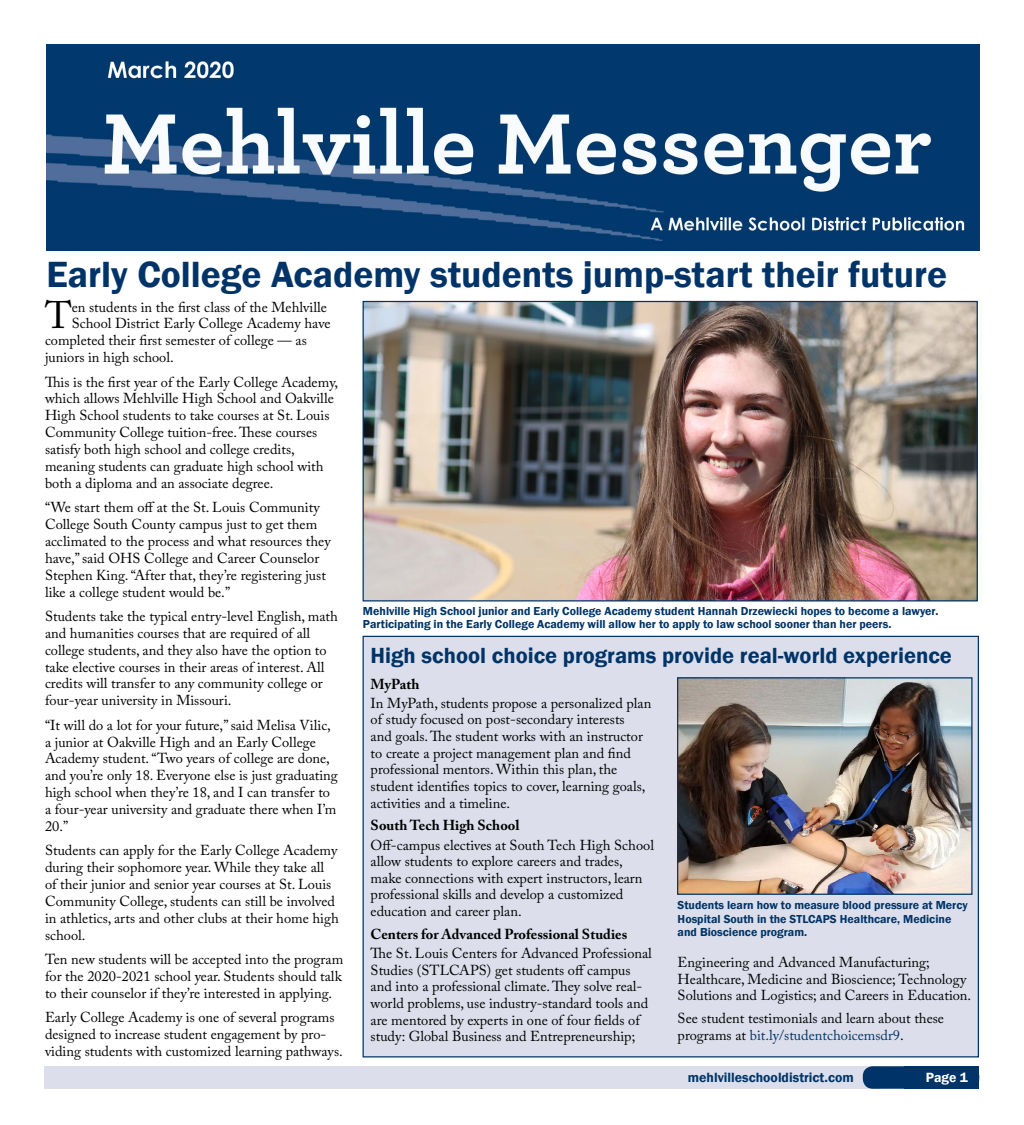
<style>
.page{position:relative;width:1024px;height:1125px;background:#fff}
.page>*{position:absolute;margin:0;border:0;box-sizing:border-box;transform-origin:0 0}
.t1{font:38.12px "Adobe Caslon Pro";color:#000}
.t2{font:600 37.5px "Franklin Gothic";color:#003468}
.t3{font:600 22.5px "Franklin Gothic";color:#003468}
.t4{font:14.38px/16.9px "Adobe Caslon Pro";color:#000}
.t5{font:700 14.38px "Adobe Caslon Pro";color:#000}
.t6{font:600 13.75px "Franklin Gothic";color:#003468}
.t7{font:600 13.75px "Franklin Gothic";color:#fff}
.t8{font:600 11.88px/13.8px "Franklin Gothic";color:#003468}
.s1{color:#003468}
</style>
<div class="page">
<img style="left:364px;top:303px;width:612px;height:297px">
<div style="left:362px;top:636px;width:617px;height:422px;background:#dcdfeb;border:1px solid #003468"></div>
<img style="left:47px;top:44px;width:933px;height:207px">
<div style="left:45px;top:1067px;width:836px;height:22px;background:#dcdfeb"></div>
<div style="left:863px;top:1066px;width:116px;height:23px;background:#003468;border-radius:10px"></div>
<div style="left:904px;top:1066px;width:75px;height:23px;background:#003468"></div>
<img style="left:679px;top:679px;width:291px;height:214px">
<div style="left:677px;top:677px;width:295px;height:218px;border:1px solid #003468"></div>
<h2 class="t2" style="left:47px;top:252px;width:902px">Early College Academy students jump-start their future</h2>
<h1 class="t1" style="left:45px;top:293px;width:28px">T</h1>
<p class="t4" style="left:72px;top:298px;width:257px">en students in the first class of the Mehlville</p>
<p class="t4" style="left:72px;top:315px;width:260px">School District Early College Academy have</p>
<p class="t4" style="left:45px;top:332px;width:263px">completed their first semester of college — as</p>
<p class="t4" style="left:45px;top:349px;width:130px">juniors in high school.</p>
<p class="t4" style="left:45px;top:373px;width:294px">This is the first year of the Early College Academy, which allows Mehlville High School and Oakville High School students to take courses at St. Louis Community College tuition-free. These courses satisfy both high school and college credits, meaning students can graduate high school with both a diploma and an associate degree.</p>
<p class="t4" style="left:45px;top:499px;width:287px">“We start them off at the St. Louis Community College South County campus just to get them acclimated to the process and what resources they have,” said OHS College and Career Counselor Stephen King. “After that, they’re registering just like a college student would be.”</p>
<p class="t4" style="left:45px;top:608px;width:294px">Students take the typical entry-level English, math and humanities courses that are required of all college students, and they also have the option to take elective courses in their areas of interest. All credits will transfer to any community college or four-year university in Missouri.</p>
<p class="t4" style="left:45px;top:716px;width:294px">“It will do a lot for your future,” said Melisa Vilic, a junior at Oakville High and an Early College Academy student. “Two years of college are done, and you’re only 18. Everyone else is just graduating high school when they’re 18, and I can transfer to a four-year university and graduate there when I’m 20.”</p>
<p class="t4" style="left:45px;top:842px;width:295px">Students can apply for the Early College Academy during their sophomore year. While they take all of their junior and senior year courses at St. Louis Community College, students can still be involved in athletics, arts and other clubs at their home high school.</p>
<p class="t4" style="left:45px;top:951px;width:300px;text-align:justify">Ten new students will be accepted into the program for the 2020-2021 school year. Students should talk to their counselor if they’re interested in applying.</p>
<p class="t4" style="left:45px;top:1009px;width:299px">Early College Academy is one of several programs designed to increase student engagement by pro&shy;viding students with customized learning pathways.</p>
<p class="t8" style="left:363px;top:604px;width:577px">Mehlville High School junior and Early College Academy student Hannah Drzewiecki hopes to become a lawyer.<br>Participating in the Early College Academy will allow her to apply to law school sooner than her peers.</p>
<h3 class="t3" style="left:371px;top:641px;width:583px">High school choice programs provide real-world experience</h3>
<p class="t5" style="left:371px;top:675px;width:50px">MyPath</p>
<p class="t4" style="left:371px;top:694px;width:282px">In MyPath, students propose a personalized plan of study focused on post-secondary interests<br>and goals. The student works with an instructor to create a project management plan and find professional mentors. Within this plan, the student identifies topics to cover, learning goals, activities and a timeline.</p>
<p class="t5" style="left:371px;top:817px;width:150px">South Tech High School</p>
<p class="t4" style="left:371px;top:836px;width:285px">Off-campus electives at South Tech High School allow students to explore careers and trades, make connections with expert instructors, learn professional skills and develop a customized education and career plan.</p>
<p class="t5" style="left:371px;top:926px;width:258px">Centers for Advanced Professional Studies</p>
<p class="t4" style="left:371px;top:945px;width:283px">The St. Louis Centers for Advanced Professional Studies (STLCAPS) get students off campus and into a professional climate. They solve real&shy;world problems, use industry-standard tools and are mentored by experts in one of four fields of study: Global Business and Entrepreneurship;</p>
<p class="t8" style="left:677px;top:898px;width:292px">Students learn how to measure blood pressure at Mercy<br>Hospital South in the STLCAPS Healthcare, Medicine and Bioscience program.</p>
<p class="t4" style="left:678px;top:954px;width:295px">Engineering and Advanced Manufacturing;<br>Healthcare, Medicine and Bioscience; Technology<br>Solutions and Logistics; and Careers in Education.</p>
<p class="t4" style="left:678px;top:1010px;width:268px">See student testimonials and learn about these programs at <span class="s1">bit.ly/studentchoicemsdr9</span>.</p>
<p class="t6" style="left:688px;top:1069px;width:167px">mehlvilleschooldistrict.com</p>
<p class="t7" style="left:925px;top:1069px;width:44px">Page 31</p>
</div>
